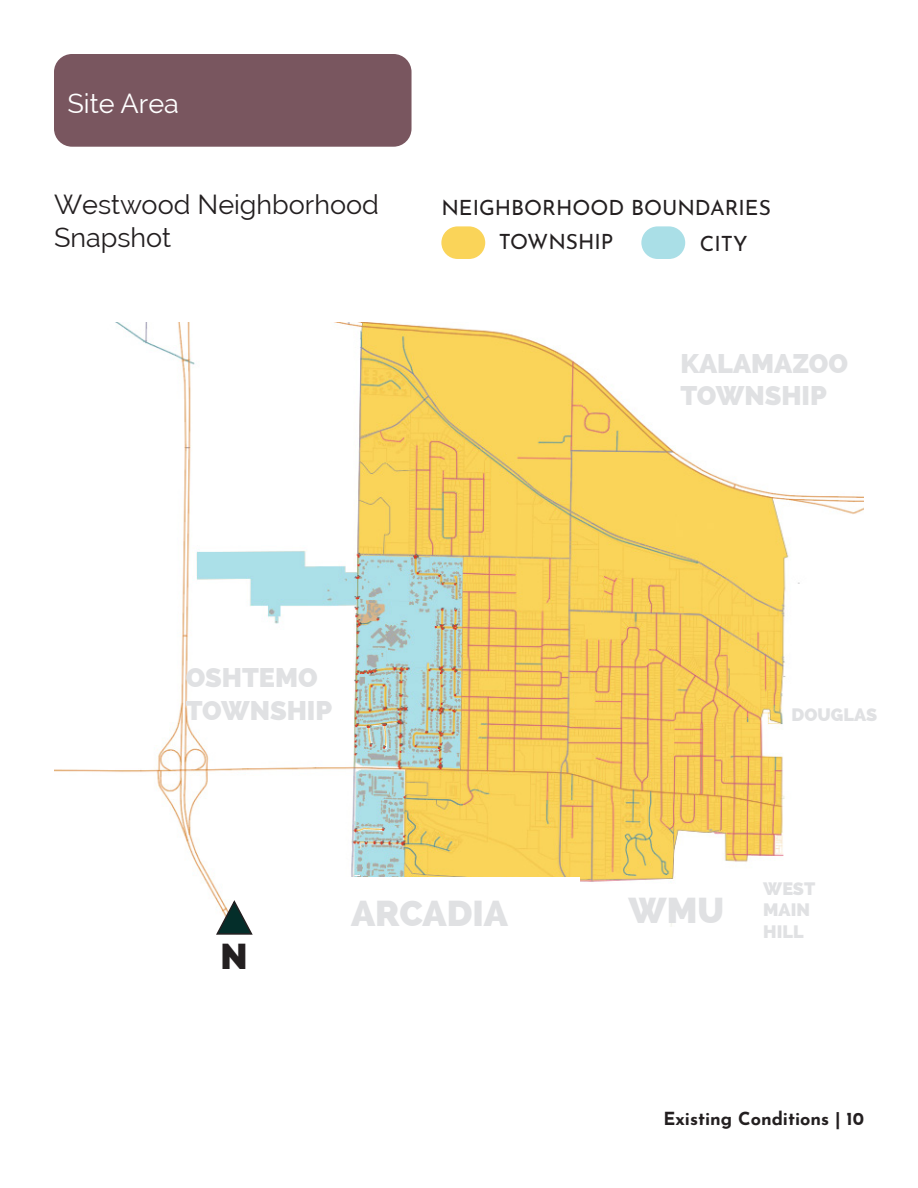
<style>
.page{position:relative;width:918px;height:1188px;background:#fff}
.page>*{position:absolute;margin:0;border:0;box-sizing:border-box;transform-origin:0 0}
.t1{font:800 36px "Raleway";color:#e0e1e3}
.t2{font:800 36px "Raleway";color:#231f20}
.t3{font:800 27px/32.4px "Raleway";color:#e0e1e3}
.t4{font:27px/32.4px "Raleway";color:#231f20}
.Section_Title{font:27px "Raleway";color:#fff}
.t5{font:21px "Josefin Sans";color:#231f20}
.t6{font:700 18px "Josefin Sans";color:#231f20}
.t7{font:800 18px/21.6px "Raleway";color:#e0e1e3}
</style>
<div class="page">
<img style="left:54px;top:322px;width:810px;height:604px">
<div style="left:338px;top:878px;width:242px;height:56px;background:#fff"></div>
<div style="left:54px;top:54px;width:358px;height:93px;background:#79565f;border-radius:18px"></div>
<div style="left:441px;top:226px;width:44px;height:33px;background:#fad459;border-radius:16px"></div>
<div style="left:641px;top:226px;width:44px;height:33px;background:#aadfe7;border-radius:16px"></div>
<svg style="left:215px;top:900px;width:39px;height:35px"></svg>
<p class="Section_Title" style="left:68px;top:88px;width:113px">Site Area</p>
<p class="t4" style="left:54px;top:189px;width:326px">Westwood Neighborhood<br>Snapshot</p>
<p class="t5" style="left:441px;top:190px;width:331px">NEIGHBORHOOD BOUNDARIES</p>
<p class="t5" style="left:499px;top:224px;width:116px">TOWNSHIP</p>
<p class="t5" style="left:700px;top:226px;width:49px">CITY</p>
<p class="t3" style="left:680px;top:347px;width:169px">KALAMAZOO<br>TOWNSHIP</p>
<p class="t3" style="left:186px;top:661px;width:134px">OSHTEMO</p>
<p class="t3" style="left:186px;top:694px;width:148px">TOWNSHIP</p>
<p class="t7" style="left:792px;top:704px;width:87px">DOUGLAS</p>
<p class="t2" style="left:220px;top:935px;width:29px">N</p>
<p class="t1" style="left:351px;top:893px;width:159px">ARCADIA</p>
<p class="t1" style="left:629px;top:889px;width:97px">WMU</p>
<p class="t7" style="left:763px;top:878px;width:54px">WEST<br>MAIN</p>
<p class="t7" style="left:763px;top:921px;width:42px">HILL</p>
<p class="t6" style="left:663px;top:1102px;width:202px">Existing Conditions | 10</p>
</div>
